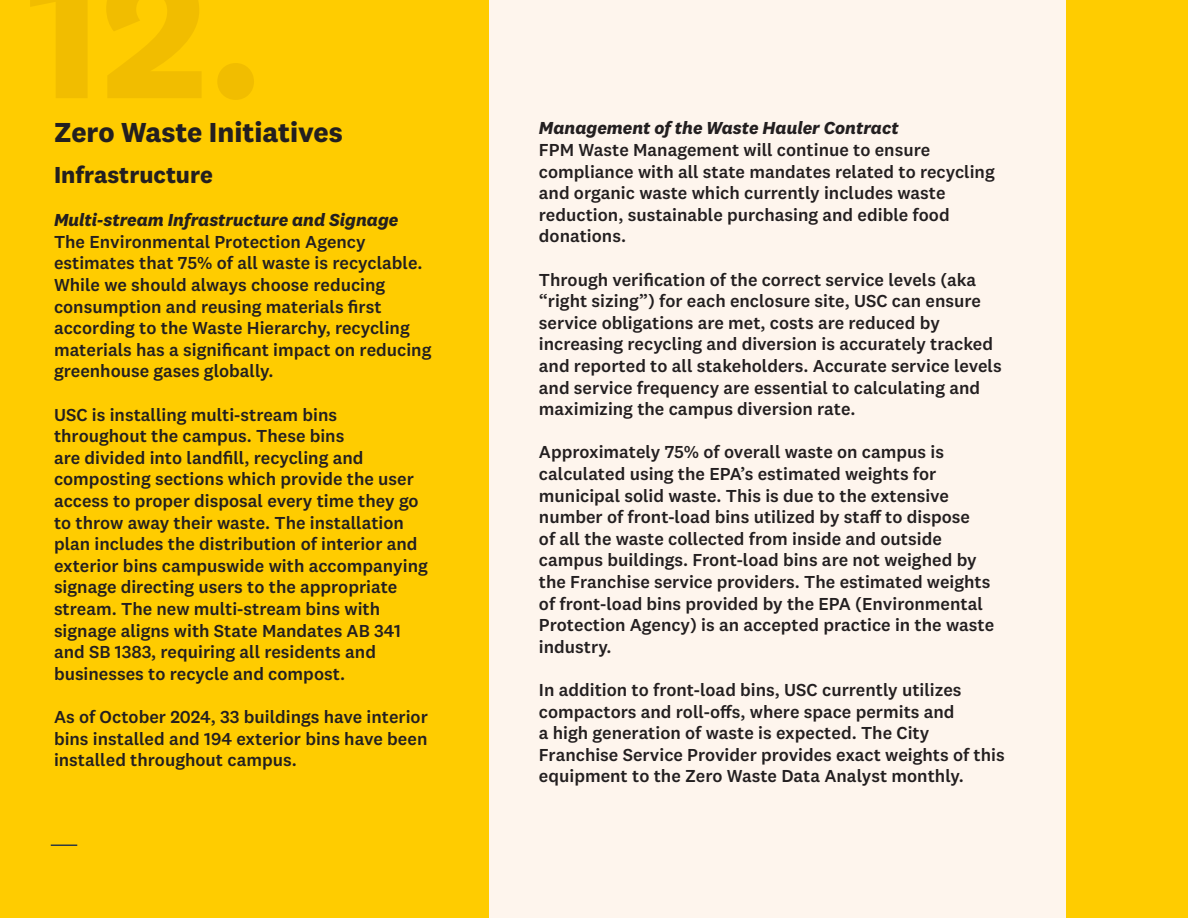
<style>
.page{position:relative;width:1188px;height:918px;background:#fc0}
.page>*{position:absolute;margin:0;border:0;box-sizing:border-box;transform-origin:0 0}
.TOC_Heading{font:700 28.5px "National 2";color:#231f20}
.Body_01{font:700 24px "National 2";color:#231f20}
.Body_01-2{font:500 18px/21.6px "National 2";color:#231f20}
.Body_01-3{font:italic 700 18px "National 2";color:#231f20}
</style>
<div class="page">
<div style="left:387px;top:0;width:679px;height:918px;background:#fef5ed"></div>
<div style="left:0;top:0;width:488px;height:918px;background:#fc0"></div>
<svg style="left:51px;top:845px;width:26px;height:1px"></svg>
<p class="TOC_Heading" style="left:54px;top:115px;width:290px">Zero Waste Initiatives</p>
<p class="Body_01" style="left:54px;top:160px;width:160px">Infrastructure</p>
<p class="Body_01-3" style="left:54px;top:209px;width:346px">Multi-stream Infrastructure and Signage</p>
<p class="Body_01-2" style="left:54px;top:231px;width:379px">The Environmental Protection Agency estimates that 75% of all waste is recyclable.<br>While we should always choose reducing consumption and reusing materials first according to the Waste Hierarchy, recycling materials has a significant impact on reducing greenhouse gases globally.</p>
<p class="Body_01-2" style="left:54px;top:403px;width:375px">USC is installing multi-stream bins throughout the campus. These bins<br>are divided into landfill, recycling and composting sections which provide the user access to proper disposal every time they go to throw away their waste. The installation plan includes the distribution of interior and exterior bins campuswide with accompanying signage directing users to the appropriate stream. The new multi-stream bins with signage aligns with State Mandates AB 341 and SB 1383, requiring all residents and businesses to recycle and compost.</p>
<p class="Body_01-2" style="left:54px;top:706px;width:375px;text-align:justify">As of October 2024, 33 buildings have interior bins installed and 194 exterior bins have been installed throughout campus.</p>
<p class="Body_01-3" style="left:539px;top:117px;width:361px">Management of the Waste Hauler Contract</p>
<p class="Body_01-2" style="left:539px;top:139px;width:457px">FPM Waste Management will continue to ensure compliance with all state mandates related to recycling and organic waste which currently includes waste reduction, sustainable purchasing and edible food donations.</p>
<p class="Body_01-2" style="left:539px;top:268px;width:464px">Through verification of the correct service levels (aka “right sizing”) for each enclosure site, USC can ensure service obligations are met, costs are reduced by increasing recycling and diversion is accurately tracked and reported to all stakeholders. Accurate service levels and service frequency are essential to calculating and maximizing the campus diversion rate.</p>
<p class="Body_01-2" style="left:539px;top:441px;width:457px">Approximately 75% of overall waste on campus is calculated using the EPA’s estimated weights for municipal solid waste. This is due to the extensive number of front-load bins utilized by staff to dispose<br>of all the waste collected from inside and outside campus buildings. Front-load bins are not weighed by the Franchise service providers. The estimated weights of front-load bins provided by the EPA (Environmental Protection Agency) is an accepted practice in the waste industry.</p>
<p class="Body_01-2" style="left:539px;top:679px;width:467px">In addition to front-load bins, USC currently utilizes compactors and roll-offs, where space permits and<br>a high generation of waste is expected. The City Franchise Service Provider provides exact weights of this equipment to the Zero Waste Data Analyst monthly.</p>
</div>
